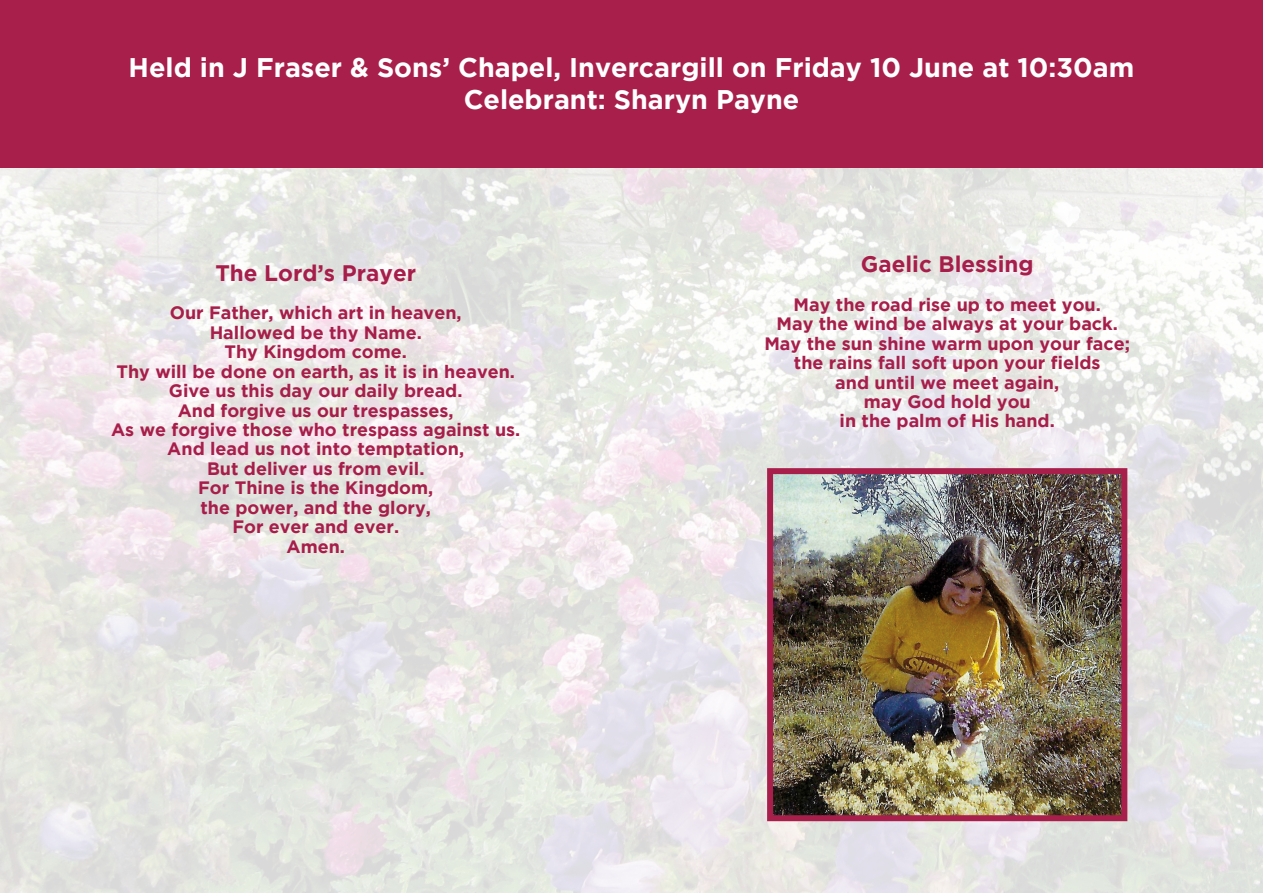
<style>
.page{position:relative;width:1263px;height:893px;background:#fff}
.page>*{position:absolute;margin:0;border:0;box-sizing:border-box;transform-origin:0 0}
.t1{font:700 26.85px "Gotham";color:#fff}
.t2{font:700 22.35px "Gotham";color:#a71e4b}
.t3{font:700 18px "Gotham";color:#a71e4b}
</style>
<div class="page">
<img style="left:0;top:168px;width:1263px;height:725px">
<div style="left:0;top:0;width:1263px;height:168px;background:#a81f4b"></div>
<img style="left:774px;top:475px;width:346px;height:339px">
<div style="left:767px;top:468px;width:360px;height:353px;border:6px solid #a81f4b"></div>
<p class="t1" style="left:129px;top:52px;width:1007px">Held in J Fraser &amp; Sons’ Chapel, Invercargill on Friday 10 June at 10:30am</p>
<p class="t1" style="left:464px;top:84px;width:337px">Celebrant: Sharyn Payne</p>
<p class="t2" style="left:215px;top:260px;width:202px">The Lord’s Prayer</p>
<p class="t3" style="left:170px;top:303px;width:293px">Our Father, which art in heaven,</p>
<p class="t3" style="left:210px;top:322px;width:214px">Hallowed be thy Name.</p>
<p class="t3" style="left:224px;top:341px;width:184px">Thy Kingdom come.</p>
<p class="t3" style="left:116px;top:361px;width:400px">Thy will be done on earth, as it is in heaven.</p>
<p class="t3" style="left:169px;top:380px;width:295px">Give us this day our daily bread.</p>
<p class="t3" style="left:178px;top:400px;width:278px">And forgive us our trespasses,</p>
<p class="t3" style="left:111px;top:419px;width:411px">As we forgive those who trespass against us.</p>
<p class="t3" style="left:167px;top:439px;width:298px">And lead us not into temptation,</p>
<p class="t3" style="left:207px;top:458px;width:219px">But deliver us from evil.</p>
<p class="t3" style="left:198px;top:477px;width:237px">For Thine is the Kingdom,</p>
<p class="t3" style="left:200px;top:497px;width:232px">the power, and the glory,</p>
<p class="t3" style="left:232px;top:516px;width:168px">For ever and ever.</p>
<p class="t3" style="left:286px;top:536px;width:60px">Amen.</p>
<p class="t2" style="left:861px;top:251px;width:174px">Gaelic Blessing</p>
<p class="t3" style="left:793px;top:294px;width:309px">May the road rise up to meet you.</p>
<p class="t3" style="left:776px;top:314px;width:343px">May the wind be always at your back.</p>
<p class="t3" style="left:764px;top:333px;width:367px">May the sun shine warm upon your face;</p>
<p class="t3" style="left:794px;top:352px;width:308px">the rains fall soft upon your fields</p>
<p class="t3" style="left:835px;top:372px;width:225px">and until we meet again,</p>
<p class="t3" style="left:864px;top:391px;width:169px">may God hold you</p>
<p class="t3" style="left:839px;top:411px;width:217px">in the palm of His hand.</p>
</div>
